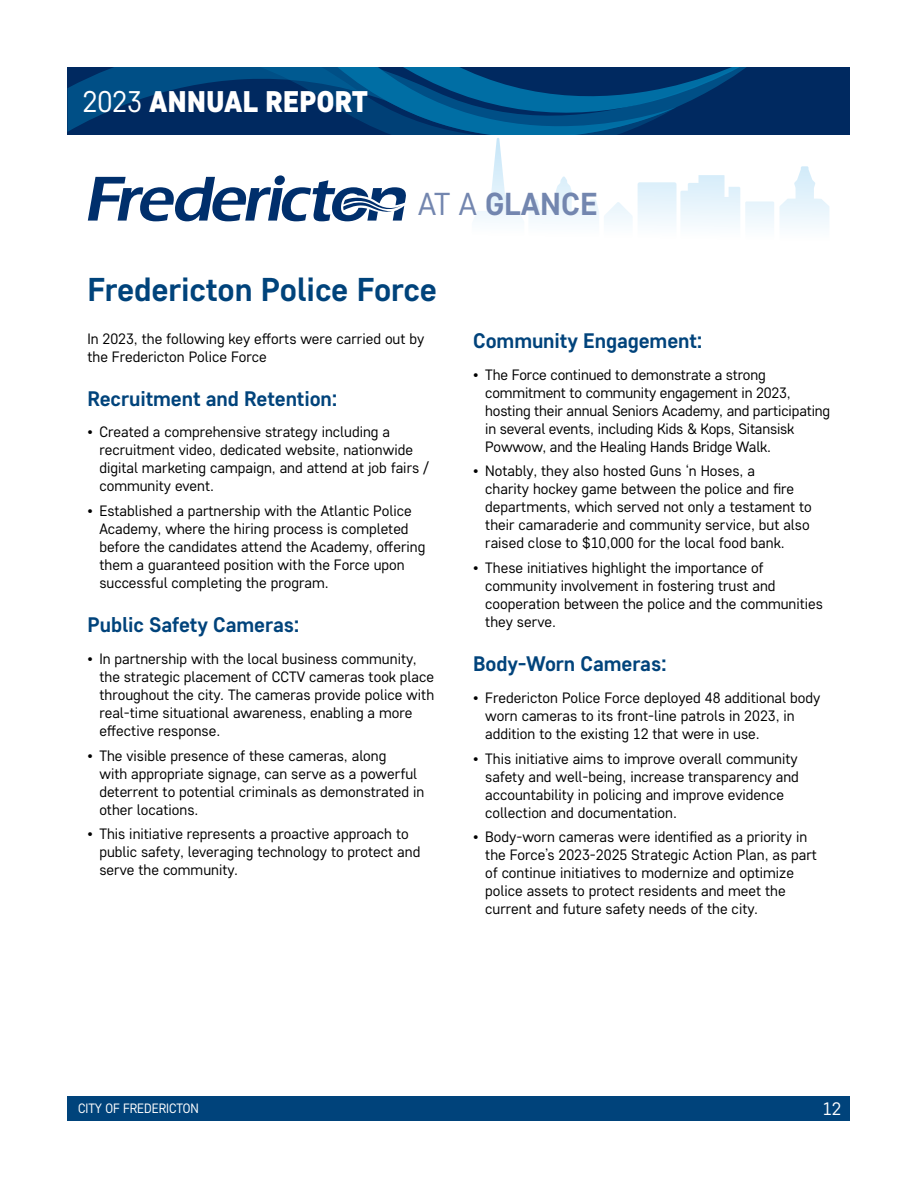
<style>
.page{position:relative;width:918px;height:1188px;background:#fff}
.page>*{position:absolute;margin:0;border:0;box-sizing:border-box;transform-origin:0 0}
.t1{font:700 33px "Core Sans D55";letter-spacing:-.005em;color:#00437b}
.t2{font:700 31.65px "Core Sans D55";color:#7386af}
.t3{font:900 29.85px "Core Sans D75";letter-spacing:-.005em;color:#fff;scale:.96 1}
.t4{font:700 21px "Core Sans D55";letter-spacing:-.005em;color:#00437b}
.t5{font:18px "Core Sans D35";color:#fff}
.t6{font:15px/18px "Core Sans D35";color:#000}
.t7{font:13.5px "Core Sans D35";letter-spacing:-.005em;color:#fff;scale:.96 1}
.s1{font-family:"Core Sans D35";font-weight:400}
</style>
<div class="page">
<div style="left:68px;top:68px;width:782px;height:67px;background:#002960"></div>
<div style="left:68px;top:1096px;width:782px;height:24px;background:#00437b"></div>
<svg style="left:68px;top:68px;width:761px;height:159px"></svg>
<h3 class="t3" style="left:82px;top:82px;width:299px"><span class="s1">2023</span> ANNUAL REPORT</h3>
<h2 class="t2" style="left:418px;top:183px;width:181px"><span class="s1">AT A</span> GLANCE</h2>
<h1 class="t1" style="left:87px;top:268px;width:351px">Fredericton Police Force</h1>
<p class="t6" style="left:87px;top:329px;width:338px">In 2023, the following key efforts were carried out by the Fredericton Police Force</p>
<h3 class="t4" style="left:87px;top:385px;width:252px">Recruitment and Retention:</h3>
<p class="t6" style="left:99px;top:423px;width:331px;text-indent:-12px">• Created a comprehensive strategy including a recruitment video, dedicated website, nationwide digital marketing campaign, and attend at job fairs / community event.</p>
<p class="t6" style="left:99px;top:502px;width:327px;text-indent:-12px">• Established a partnership with the Atlantic Police Academy, where the hiring process is completed before the candidates attend the Academy, offering them a guaranteed position with the Force upon successful completing the program.</p>
<h3 class="t4" style="left:87px;top:611px;width:214px">Public Safety Cameras:</h3>
<p class="t6" style="left:99px;top:649px;width:336px;text-indent:-12px">• In partnership with the local business community, the strategic placement of CCTV cameras took place throughout the city. The cameras provide police with real-time situational awareness, enabling a more effective response.</p>
<p class="t6" style="left:99px;top:746px;width:326px;text-indent:-12px">• The visible presence of these cameras, along<br>with appropriate signage, can serve as a powerful deterrent to potential criminals as demonstrated in other locations.</p>
<p class="t6" style="left:99px;top:825px;width:322px;text-indent:-12px">• This initiative represents a proactive approach to public safety, leveraging technology to protect and serve the community.</p>
<h3 class="t4" style="left:473px;top:327px;width:231px">Community Engagement:</h3>
<p class="t6" style="left:485px;top:365px;width:347px;text-indent:-12px">• The Force continued to demonstrate a strong commitment to community engagement in 2023, hosting their annual Seniors Academy, and participating in several events, including Kids &amp; Kops, Sitansisk Powwow, and the Healing Hands Bridge Walk.</p>
<p class="t6" style="left:485px;top:462px;width:328px;text-indent:-12px">• Notably, they also hosted Guns ‘n Hoses, a<br>charity hockey game between the police and fire departments, which served not only a testament to their camaraderie and community service, but also raised close to $10,000 for the local food bank.</p>
<p class="t6" style="left:485px;top:558px;width:339px;text-indent:-12px">• These initiatives highlight the importance of community involvement in fostering trust and cooperation between the police and the communities they serve.</p>
<h3 class="t4" style="left:473px;top:650px;width:195px">Body-Worn Cameras:</h3>
<p class="t6" style="left:485px;top:688px;width:336px;text-indent:-12px">• Fredericton Police Force deployed 48 additional body worn cameras to its front-line patrols in 2023, in addition to the existing 12 that were in use.</p>
<p class="t6" style="left:485px;top:749px;width:315px;text-indent:-12px">• This initiative aims to improve overall community safety and well-being, increase transparency and accountability in policing and improve evidence collection and documentation.</p>
<p class="t6" style="left:485px;top:828px;width:333px;text-indent:-12px">• Body-worn cameras were identified as a priority in the Force’s 2023-2025 Strategic Action Plan, as part of continue initiatives to modernize and optimize police assets to protect residents and meet the current and future safety needs of the city.</p>
<p class="t7" style="left:78px;top:1099px;width:127px">CITY OF FREDERICTON</p>
<p class="t5" style="left:822px;top:1097px;width:20px">12</p>
</div>
